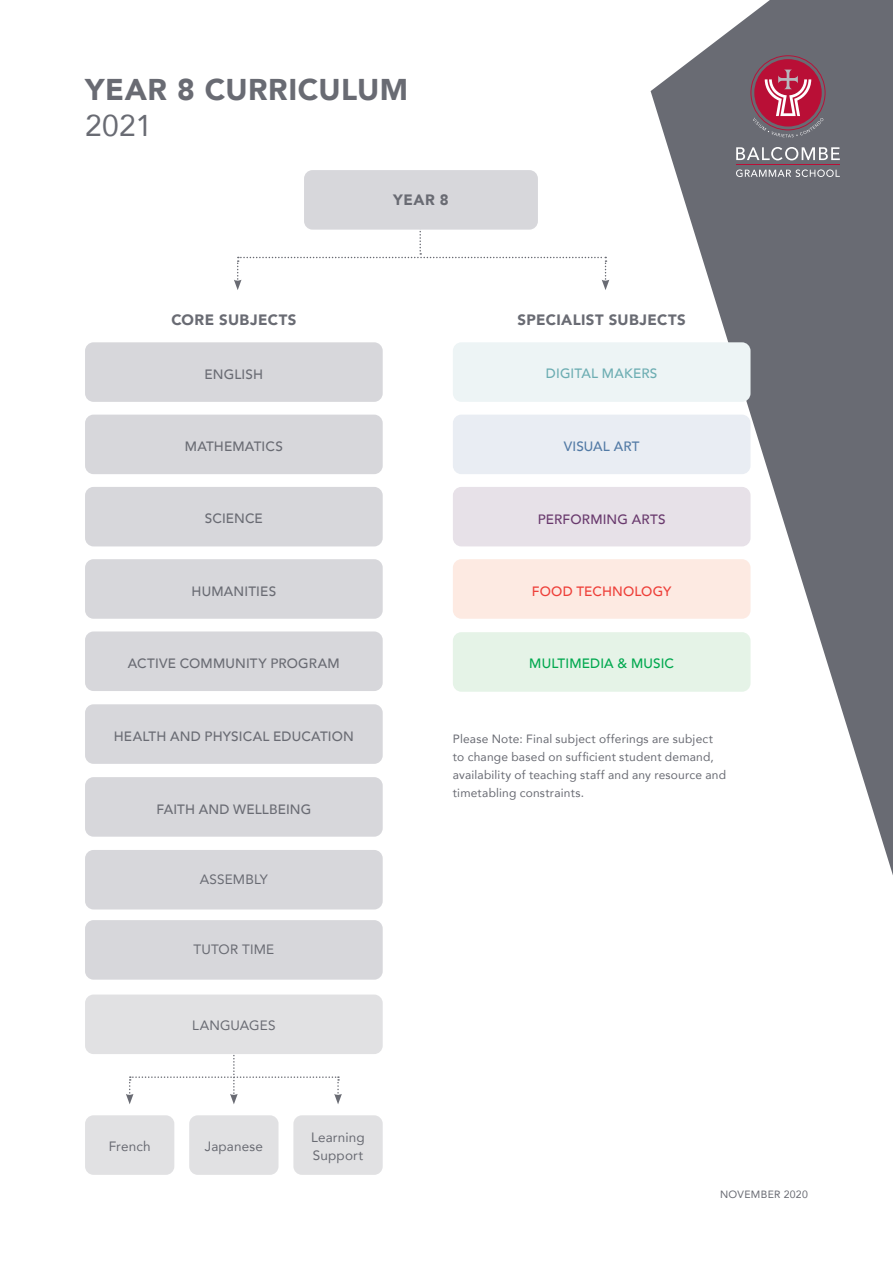
<style>
.page{position:relative;width:893px;height:1263px;background:#fff}
.page>*{position:absolute;margin:0;border:0;box-sizing:border-box;transform-origin:0 0}
.t1{font:900 30px "Avenir";letter-spacing:.015em;color:#696b73}
.t2{font:30px "Avenir";color:#696b73}
.t3{font:900 15px "Avenir";letter-spacing:.025em;color:#696b73}
.t4{font:500 13.5px "Avenir";letter-spacing:.01em;color:#696b73}
.t5{font:13.5px/18px "Avenir";letter-spacing:.01em;color:#696b73}
.t6{font:500 13.5px "Avenir";letter-spacing:.01em;color:#00a84e}
.t7{font:500 13.5px "Avenir";letter-spacing:.01em;color:#69396d}
.t8{font:500 13.5px "Avenir";letter-spacing:.01em;color:#ee3f38}
.t9{font:500 13.5px "Avenir";letter-spacing:.01em;color:#6cadb2}
.t10{font:500 13.5px "Avenir";letter-spacing:.015em;color:#527aa5}
.t11{font:12px/18px "Avenir";letter-spacing:.015em;color:#696b73}
.t12{font:10.5px "Avenir";letter-spacing:.03em;color:#696b73}
</style>
<div class="page">
<svg style="left:651px;top:0;width:242px;height:875px;fill:#696b73"></svg>
<svg style="left:234px;top:231px;width:375px;height:59px"></svg>
<svg style="left:126px;top:1054px;width:216px;height:50px"></svg>
<div style="left:85px;top:994px;width:298px;height:60px;background:#e1e1e3;border-radius:9px"></div>
<div style="left:85px;top:1115px;width:89px;height:60px;background:#e1e1e3;border-radius:9px"></div>
<div style="left:189px;top:1115px;width:90px;height:60px;background:#e1e1e3;border-radius:9px"></div>
<div style="left:293px;top:1115px;width:90px;height:60px;background:#e1e1e3;border-radius:9px"></div>
<div style="left:304px;top:170px;width:234px;height:60px;background:#d7d7db;border-radius:9px"></div>
<div style="left:85px;top:342px;width:298px;height:60px;background:#d7d7db;border-radius:9px"></div>
<div style="left:85px;top:415px;width:298px;height:59px;background:#d7d7db;border-radius:9px"></div>
<div style="left:85px;top:487px;width:298px;height:59px;background:#d7d7db;border-radius:9px"></div>
<div style="left:85px;top:559px;width:298px;height:60px;background:#d7d7db;border-radius:9px"></div>
<div style="left:85px;top:631px;width:298px;height:60px;background:#d7d7db;border-radius:9px"></div>
<div style="left:85px;top:777px;width:298px;height:60px;background:#d7d7db;border-radius:9px"></div>
<div style="left:85px;top:704px;width:298px;height:60px;background:#d7d7db;border-radius:9px"></div>
<div style="left:453px;top:342px;width:297px;height:60px;background:#edf4f5;border-radius:9px"></div>
<div style="left:453px;top:415px;width:297px;height:59px;background:#e9edf3;border-radius:9px"></div>
<div style="left:453px;top:487px;width:297px;height:59px;background:#e7e1e8;border-radius:9px"></div>
<div style="left:453px;top:559px;width:297px;height:60px;background:#fdeae2;border-radius:9px"></div>
<div style="left:453px;top:632px;width:297px;height:60px;background:#e5f3e7;border-radius:9px"></div>
<div style="left:85px;top:850px;width:298px;height:59px;background:#d7d7db;border-radius:9px"></div>
<div style="left:85px;top:920px;width:298px;height:60px;background:#d7d7db;border-radius:9px"></div>
<svg style="left:736px;top:147px;width:104px;height:13px"></svg>
<svg style="left:736px;top:169px;width:104px;height:8px"></svg>
<hr style="left:736px;top:164px;width:104px;height:1px;background:#b90f36">
<svg style="left:750px;top:55px;width:75px;height:82px"></svg>
<h1 class="t1" style="left:85px;top:64px;width:325px">YEAR 8 CURRICULUM</h1>
<h1 class="t2" style="left:85px;top:102px;width:69px">2021</h1>
<p class="t3" style="left:393px;top:187px;width:57px">YEAR 8</p>
<p class="t3" style="left:171px;top:307px;width:127px">CORE SUBJECTS</p>
<p class="t3" style="left:517px;top:307px;width:170px">SPECIALIST SUBJECTS</p>
<p class="t4" style="left:205px;top:362px;width:60px">ENGLISH</p>
<p class="t4" style="left:185px;top:435px;width:99px">MATHEMATICS</p>
<p class="t4" style="left:205px;top:507px;width:59px">SCIENCE</p>
<p class="t4" style="left:192px;top:579px;width:86px">HUMANITIES</p>
<p class="t4" style="left:128px;top:652px;width:213px">ACTIVE COMMUNITY PROGRAM</p>
<p class="t4" style="left:114px;top:724px;width:242px">HEALTH AND PHYSICAL EDUCATION</p>
<p class="t4" style="left:156px;top:797px;width:156px">FAITH AND WELLBEING</p>
<p class="t5" style="left:200px;top:870px;width:70px">ASSEMBLY</p>
<p class="t5" style="left:194px;top:940px;width:82px">TUTOR TIME</p>
<p class="t5" style="left:192px;top:1015px;width:85px">LANGUAGES</p>
<p class="t5" style="left:109px;top:1137px;width:43px">French</p>
<p class="t5" style="left:205px;top:1137px;width:60px">Japanese</p>
<p class="t5" style="left:311px;top:1128px;width:55px">Learning<br>Support</p>
<p class="t9" style="left:546px;top:361px;width:113px">DIGITAL MAKERS</p>
<p class="t10" style="left:564px;top:435px;width:78px">VISUAL ART</p>
<p class="t7" style="left:538px;top:507px;width:129px">PERFORMING ARTS</p>
<p class="t8" style="left:532px;top:580px;width:141px">FOOD TECHNOLOGY</p>
<p class="t6" style="left:529px;top:652px;width:146px">MULTIMEDIA &amp; MUSIC</p>
<p class="t11" style="left:453px;top:730px;width:275px">Please Note: Final subject offerings are subject to change based on sufficient student demand, availability of teaching staff and any resource and timetabling constraints.</p>
<p class="t12" style="left:720px;top:1186px;width:89px">NOVEMBER 2020</p>
</div>
